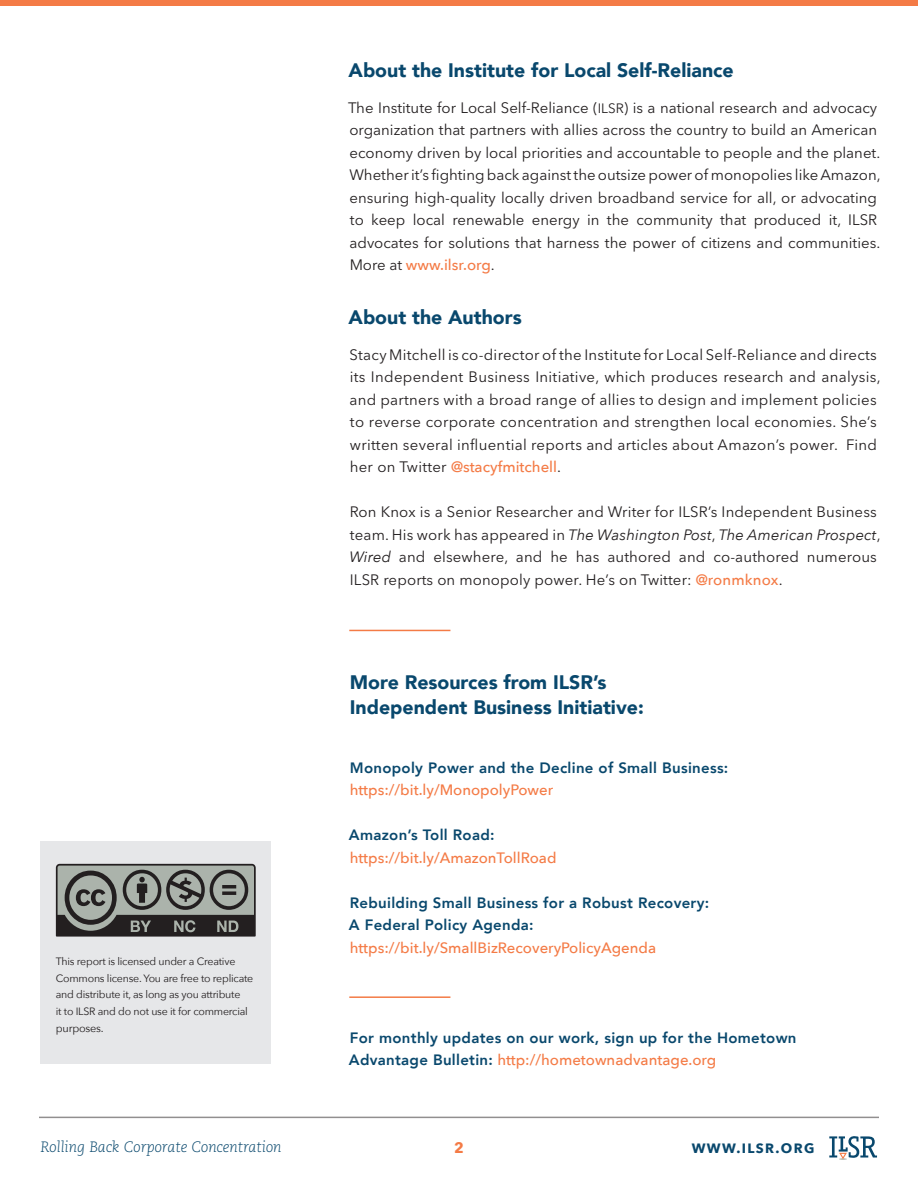
<style>
.page{position:relative;width:918px;height:1188px;background:#fff}
.page>*{position:absolute;margin:0;border:0;box-sizing:border-box;transform-origin:0 0}
.heading_2{font:900 19.5px/25.5px "Avenir";color:#09486d}
.t1{font:15px/22.5px "Avenir Next LT Pro";color:#231f20}
.t2{font:15px/22.5px "Avenir Next LT Pro";letter-spacing:.02em;color:#231f20}
.t3{font:800 15px/22.5px "Avenir";letter-spacing:.02em;color:#09486d}
.t4{font:500 15px/22.5px "Avenir Next";color:#f47b46}
.t5{font:italic 300 15px "Caecilia LT Std";color:#09486d}
.t6{font:700 15px "Avenir Next";color:#f47b46}
.t7{font:700 13.5px "Avenir Next";letter-spacing:.1em;color:#09486d}
.t8{font:10.95px "Avenir Next";letter-spacing:-.02em;color:#231f20}
.t9{font:10.65px/16.5px "Avenir Next";letter-spacing:-.02em;color:#231f20}
.s1{font-size:13.5px}
.s2{font-family:"Avenir Next";font-weight:500;color:#f47b46}
.s3{font-family:"Avenir Next";font-style:italic}
.s4{font-family:"Avenir";font-weight:800;color:#09486d}
</style>
<div class="page">
<div style="left:0;top:0;width:918px;height:6px;background:#f47b46"></div>
<svg style="left:829px;top:1136px;width:48px;height:24px"></svg>
<hr style="left:39px;top:1117px;width:840px;height:1px;background:#231f20">
<hr style="left:349px;top:630px;width:101px;height:1px;background:#f47b46">
<hr style="left:349px;top:996px;width:101px;height:2px;background:#f47b46">
<div style="left:40px;top:841px;width:231px;height:223px;background:#e6e7e9"></div>
<svg style="left:56px;top:864px;width:200px;height:73px;background:#6e716d"></svg>
<p class="heading_2" style="left:349px;top:57px;width:387px">About the Institute for Local Self-Reliance</p>
<p class="t1" style="left:348px;top:96px;width:534px">The Institute for Local Self-Reliance (<span class="s1">ILSR</span>) is a national research and advocacy organization that partners with allies across the country to build an American economy driven by local priorities and accountable to people and the planet.<br>Whether it’s fighting back against the outsize power of monopolies like Amazon, ensuring high-quality locally driven broadband service for all, or advocating to keep local renewable energy in the community that produced it, ILSR advocates for solutions that harness the power of citizens and communities.<br>More at <span class="s2">www.ilsr.org</span>.</p>
<p class="heading_2" style="left:349px;top:304px;width:175px">About the Authors</p>
<p class="t2" style="left:349px;top:343px;width:533px">Stacy Mitchell is co-director of the Institute for Local Self-Reliance and directs its Independent Business Initiative, which produces research and analysis, and partners with a broad range of allies to design and implement policies to reverse corporate concentration and strengthen local economies. She’s written several influential reports and articles about Amazon’s power. Find her on Twitter <span class="s2">@stacyfmitchell</span>.</p>
<p class="t1" style="left:349px;top:501px;width:533px">Ron Knox is a Senior Researcher and Writer for ILSR’s Independent Business team. His work has appeared in <span class="s3">The Washington Post</span>, <span class="s3">The American Prospect</span>, <span class="s3">Wired</span> and elsewhere, and he has authored and co-authored numerous ILSR reports on monopoly power. He’s on Twitter: <span class="s2">@ronmknox</span>.</p>
<p class="t9" style="left:56px;top:953px;width:199px">This report is licensed under a Creative Commons license. You are free to replicate and distribute it, as long as you attribute<br>it to ILSR and do not use it for commercial</p>
<p class="t8" style="left:56px;top:1019px;width:49px">purposes.</p>
<p class="heading_2" style="left:350px;top:669px;width:295px">More Resources from ILSR’s<br>Independent Business Initiative:</p>
<p class="t3" style="left:350px;top:757px;width:380px">Monopoly Power and the Decline of Small Business: <span class="s2">https://bit.ly/MonopolyPower</span></p>
<p class="t4" style="left:349px;top:823px;width:209px"><span class="s4">Amazon’s Toll Road: </span>https://bit.ly/AmazonTollRoad</p>
<p class="t3" style="left:349px;top:892px;width:362px">Rebuilding Small Business for a Robust Recovery:<br>A Federal Policy Agenda: <span class="s2">https://bit.ly/SmallBizRecoveryPolicyAgenda</span></p>
<p class="t3" style="left:349px;top:1027px;width:449px">For monthly updates on our work, sign up for the Hometown<br>Advantage Bulletin: <span class="s2">http://hometownadvantage.org</span></p>
<p class="t5" style="left:40px;top:1138px;width:243px">Rolling Back Corporate Concentration</p>
<p class="t6" style="left:454px;top:1135px;width:11px">2</p>
<p class="t7" style="left:692px;top:1136px;width:124px">WWW.ILSR.ORG</p>
</div>
